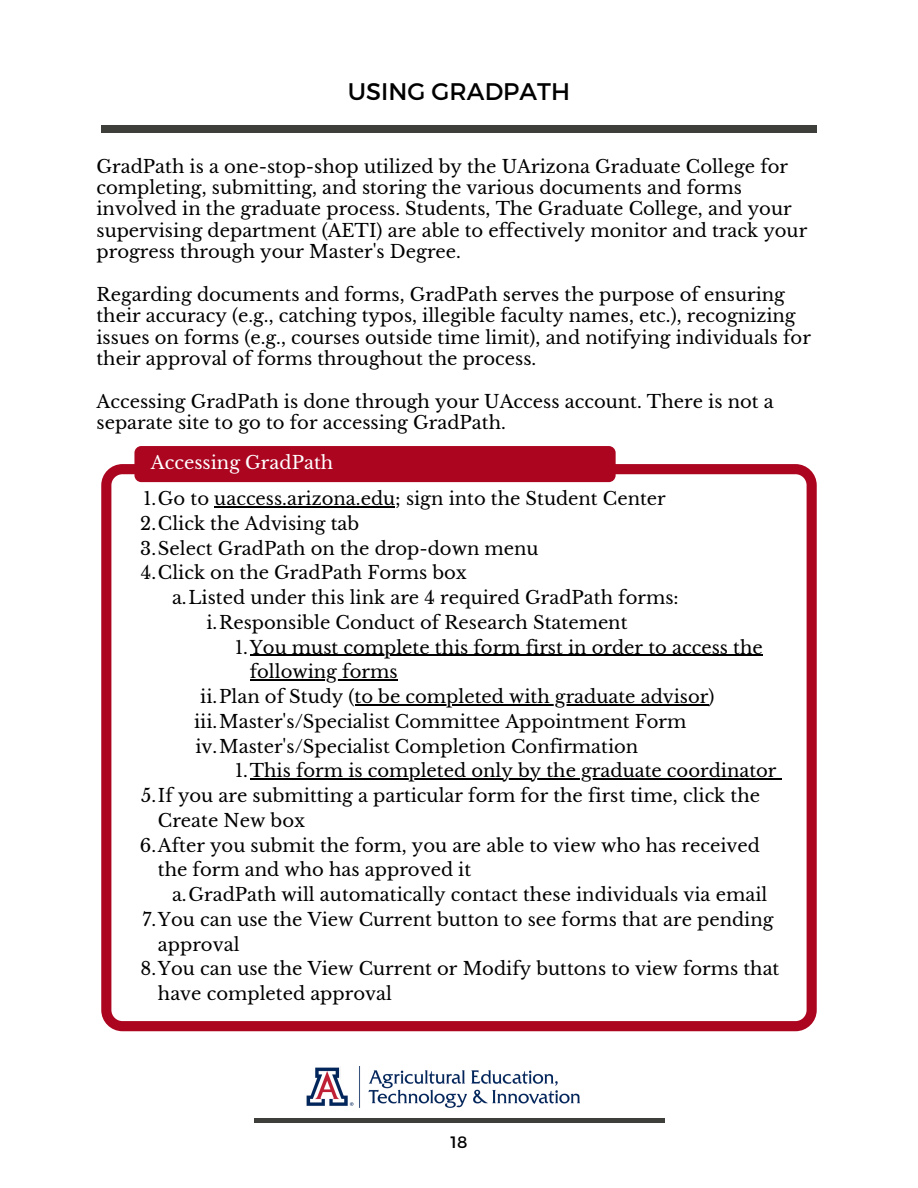
<style>
.page{position:relative;width:918px;height:1188px;background:#fff}
.page>*{position:absolute;margin:0;border:0;box-sizing:border-box;transform-origin:0 0}
.t1{font:24px "Montserrat";color:#000}
.t2{font:18px/21.3px "Libre Baskerville";color:#000}
.t3{font:18px "Libre Baskerville";color:#fff}
.t4{font:16.5px "Montserrat";color:#000}
</style>
<div class="page">
<div style="left:101px;top:125px;width:716px;height:8px;background:#3e3e3a"></div>
<img style="left:306px;top:1066px;width:274px;height:42px">
<hr style="left:254px;top:1118px;width:411px;height:4px;background:#3e3e3a">
<svg style="left:101px;top:464px;width:716px;height:567px"></svg>
<div style="left:134px;top:446px;width:482px;height:36px;background:#ab0520;border-radius:7px"></div>
<hr style="left:214px;top:506px;width:181px;height:1px;background:#000">
<hr style="left:250px;top:655px;width:513px;height:1px;background:#000">
<hr style="left:250px;top:679px;width:148px;height:2px;background:#000">
<hr style="left:355px;top:704px;width:354px;height:1px;background:#000">
<hr style="left:250px;top:778px;width:527px;height:2px;background:#000">
<p class="t1" style="left:348px;top:76px;width:224px">USING GRADPATH</p>
<p class="t2" style="left:97px;top:156px;width:712px">GradPath is a one-stop-shop utilized by the UArizona Graduate College for completing, submitting, and storing the various documents and forms involved in the graduate process. Students, The Graduate College, and your supervising department (AETI) are able to effectively monitor and track your progress through your Master's Degree.</p>
<p class="t2" style="left:97px;top:284px;width:716px">Regarding documents and forms, GradPath serves the purpose of ensuring their accuracy (e.g., catching typos, illegible faculty names, etc.), recognizing issues on forms (e.g., courses outside time limit), and notifying individuals for their approval of forms throughout the process.</p>
<p class="t2" style="left:97px;top:391px;width:679px">Accessing GradPath is done through your UAccess account. There is not a separate site to go to for accessing GradPath.</p>
<p class="t3" style="left:151px;top:452px;width:184px">Accessing GradPath</p>
<p class="t2" style="left:143px;top:488px;width:524px">1.Go to uaccess.arizona.edu; sign into the Student Center</p>
<p class="t2" style="left:140px;top:513px;width:221px">2.Click the Advising tab</p>
<p class="t2" style="left:140px;top:538px;width:400px">3.Select GradPath on the drop-down menu</p>
<p class="t2" style="left:141px;top:562px;width:328px">4.Click on the GradPath Forms box</p>
<p class="t2" style="left:172px;top:587px;width:508px">a.Listed under this link are 4 required GradPath forms:</p>
<p class="t2" style="left:206px;top:612px;width:423px">i.Responsible Conduct of Research Statement</p>
<p class="t2" style="left:250px;top:635px;width:514px;line-height:24.8px;text-indent:-15px">1.You must complete this form first in order to access the following forms</p>
<p class="t2" style="left:200px;top:686px;width:516px">ii.Plan of Study (to be completed with graduate advisor)</p>
<p class="t2" style="left:194px;top:711px;width:494px">iii.Master's/Specialist Committee Appointment Form</p>
<p class="t2" style="left:195px;top:736px;width:444px">iv.Master's/Specialist Completion Confirmation</p>
<p class="t2" style="left:235px;top:760px;width:543px">1.This form is completed only by the graduate coordinator</p>
<p class="t2" style="left:158px;top:783px;width:604px;line-height:24.8px;text-indent:-17px">5.If you are submitting a particular form for the first time, click the<br>Create New box</p>
<p class="t2" style="left:158px;top:833px;width:604px;line-height:24.8px;text-indent:-18px">6.After you submit the form, you are able to view who has received the form and who has approved it</p>
<p class="t2" style="left:172px;top:884px;width:597px">a.GradPath will automatically contact these individuals via email</p>
<p class="t2" style="left:158px;top:907px;width:617px;line-height:24.8px;text-indent:-16px">7.You can use the View Current button to see forms that are pending approval</p>
<p class="t2" style="left:158px;top:957px;width:623px;line-height:24.8px;text-indent:-17px">8.You can use the View Current or Modify buttons to view forms that have completed approval</p>
<p class="t4" style="left:451px;top:1131px;width:18px">18</p>
</div>
